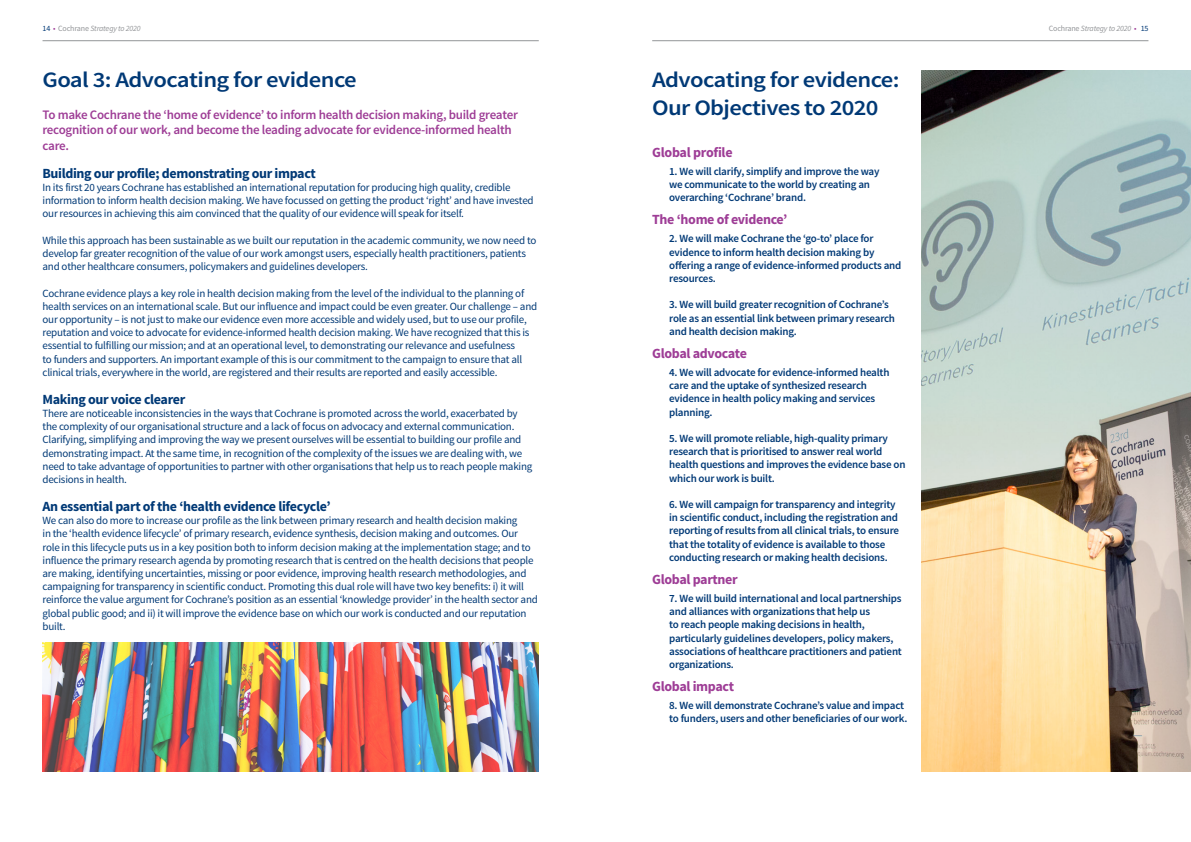
<style>
.page{position:relative;width:1191px;height:842px;background:#fff}
.page>*{position:absolute;margin:0;border:0;box-sizing:border-box;transform-origin:0 0}
.t1{font:600 22px/28px "Source Sans Pro";letter-spacing:-.025em;color:#003976;scale:1.12 1}
.t2{font:700 14px "Source Sans Pro";letter-spacing:-.025em;color:#003976}
.t3{font:700 14px "Source Sans Pro";letter-spacing:-.025em;color:#9e3d96}
.t4{font:600 13px/15.6px "Source Sans Pro";letter-spacing:-.02em;color:#9e3d96}
.t5{font:11px/13.2px "Source Sans Pro";letter-spacing:-.02em;color:#003976}
.t6{font:600 11px/13.2px "Source Sans Pro";letter-spacing:-.02em;color:#003976}
.t7{font:italic 8px "Source Sans Pro";letter-spacing:-.02em;color:#939598}
.s1{font-style:normal;color:#003976}
.s2{font-style:normal;color:#9e3d96}
.s3{font-style:normal}
</style>
<div class="page">
<hr style="left:43px;top:41px;width:496px;height:1px;background:#939598">
<hr style="left:652px;top:41px;width:496px;height:1px;background:#939598">
<img style="left:921px;top:71px;width:270px;height:700px">
<img style="left:43px;top:643px;width:496px;height:128px">
<p class="t7" style="left:43px;top:23px;width:100px"><span class="s1">14</span> <span class="s2">•</span> <span class="s3">Cochrane</span> Strategy to 2020</p>
<p class="t7" style="left:1048px;top:23px;width:101px"><span class="s3">Cochrane</span> Strategy to 2020 <span class="s2">•</span> <span class="s1">15</span></p>
<h1 class="t1" style="left:43px;top:67px;width:282px">Goal 3: Advocating for evidence</h1>
<p class="t4" style="left:43px;top:107px;width:477px">To make Cochrane the ‘home of evidence’ to inform health decision making, build greater recognition of our work, and become the leading advocate for evidence-informed health care.</p>
<p class="t2" style="left:43px;top:164px;width:275px">Building our profile; demonstrating our impact</p>
<p class="t5" style="left:43px;top:181px;width:493px">In its first 20 years Cochrane has established an international reputation for producing high quality, credible information to inform health decision making. We have focussed on getting the product ‘right’ and have invested our resources in achieving this aim convinced that the quality of our evidence will speak for itself.</p>
<p class="t5" style="left:43px;top:234px;width:495px">While this approach has been sustainable as we built our reputation in the academic community, we now need to develop far greater recognition of the value of our work amongst users, especially health practitioners, patients and other healthcare consumers, policymakers and guidelines developers.</p>
<p class="t5" style="left:43px;top:287px;width:496px">Cochrane evidence plays a key role in health decision making from the level of the individual to the planning of health services on an international scale. But our influence and impact could be even greater. Our challenge – and our opportunity – is not just to make our evidence even more accessible and widely used, but to use our profile, reputation and voice to advocate for evidence-informed health decision making. We have recognized that this is essential to fulfilling our mission; and at an operational level, to demonstrating our relevance and usefulness<br>to funders and supporters. An important example of this is our commitment to the campaign to ensure that all clinical trials, everywhere in the world, are registered and their results are reported and easily accessible.</p>
<p class="t2" style="left:43px;top:390px;width:144px">Making our voice clearer</p>
<p class="t5" style="left:43px;top:407px;width:491px">There are noticeable inconsistencies in the ways that Cochrane is promoted across the world, exacerbated by the complexity of our organisational structure and a lack of focus on advocacy and external communication.<br>Clarifying, simplifying and improving the way we present ourselves will be essential to building our profile and demonstrating impact. At the same time, in recognition of the complexity of the issues we are dealing with, we need to take advantage of opportunities to partner with other organisations that help us to reach people making decisions in health.</p>
<p class="t2" style="left:43px;top:497px;width:290px">An essential part of the ‘health evidence lifecycle’</p>
<p class="t5" style="left:43px;top:514px;width:497px">We can also do more to increase our profile as the link between primary research and health decision making<br>in the ‘health evidence lifecycle’ of primary research, evidence synthesis, decision making and outcomes. Our role in this lifecycle puts us in a key position both to inform decision making at the implementation stage; and to influence the primary research agenda by promoting research that is centred on the health decisions that people are making, identifying uncertainties, missing or poor evidence, improving health research methodologies, and campaigning for transparency in scientific conduct. Promoting this dual role will have two key benefits: i) it will reinforce the value argument for Cochrane’s position as an essential ‘knowledge provider’ in the health sector and global public good; and ii) it will improve the evidence base on which our work is conducted and our reputation built.</p>
<h1 class="t1" style="left:652px;top:67px;width:222px">Advocating for evidence:<br>Our Objectives to 2020</h1>
<p class="t3" style="left:652px;top:143px;width:82px">Global profile</p>
<p class="t6" style="left:669px;top:165px;width:212px">1. We will clarify, simplify and improve the way we communicate to the world by creating an overarching ‘Cochrane’ brand.</p>
<p class="t3" style="left:652px;top:211px;width:137px">The ‘home of evidence’</p>
<p class="t6" style="left:669px;top:232px;width:234px">2. We will make Cochrane the ‘go-to’ place for evidence to inform health decision making by offering a range of evidence-informed products and resources.</p>
<p class="t6" style="left:669px;top:298px;width:227px">3. We will build greater recognition of Cochrane’s role as an essential link between primary research and health decision making.</p>
<p class="t3" style="left:652px;top:344px;width:96px">Global advocate</p>
<p class="t6" style="left:669px;top:366px;width:222px">4. We will advocate for evidence-informed health care and the uptake of synthesized research evidence in health policy making and services planning.</p>
<p class="t6" style="left:669px;top:432px;width:238px">5. We will promote reliable, high-quality primary research that is prioritised to answer real world health questions and improves the evidence base on which our work is built.</p>
<p class="t6" style="left:669px;top:498px;width:231px">6. We will campaign for transparency and integrity in scientific conduct, including the registration and reporting of results from all clinical trials, to ensure that the totality of evidence is available to those conducting research or making health decisions.</p>
<p class="t3" style="left:652px;top:570px;width:87px">Global partner</p>
<p class="t6" style="left:669px;top:592px;width:234px">7. We will build international and local partnerships and alliances with organizations that help us<br>to reach people making decisions in health, particularly guidelines developers, policy makers, associations of healthcare practitioners and patient organizations.</p>
<p class="t3" style="left:652px;top:677px;width:83px">Global impact</p>
<p class="t6" style="left:669px;top:699px;width:240px">8. We will demonstrate Cochrane’s value and impact to funders, users and other beneficiaries of our work.</p>
</div>
